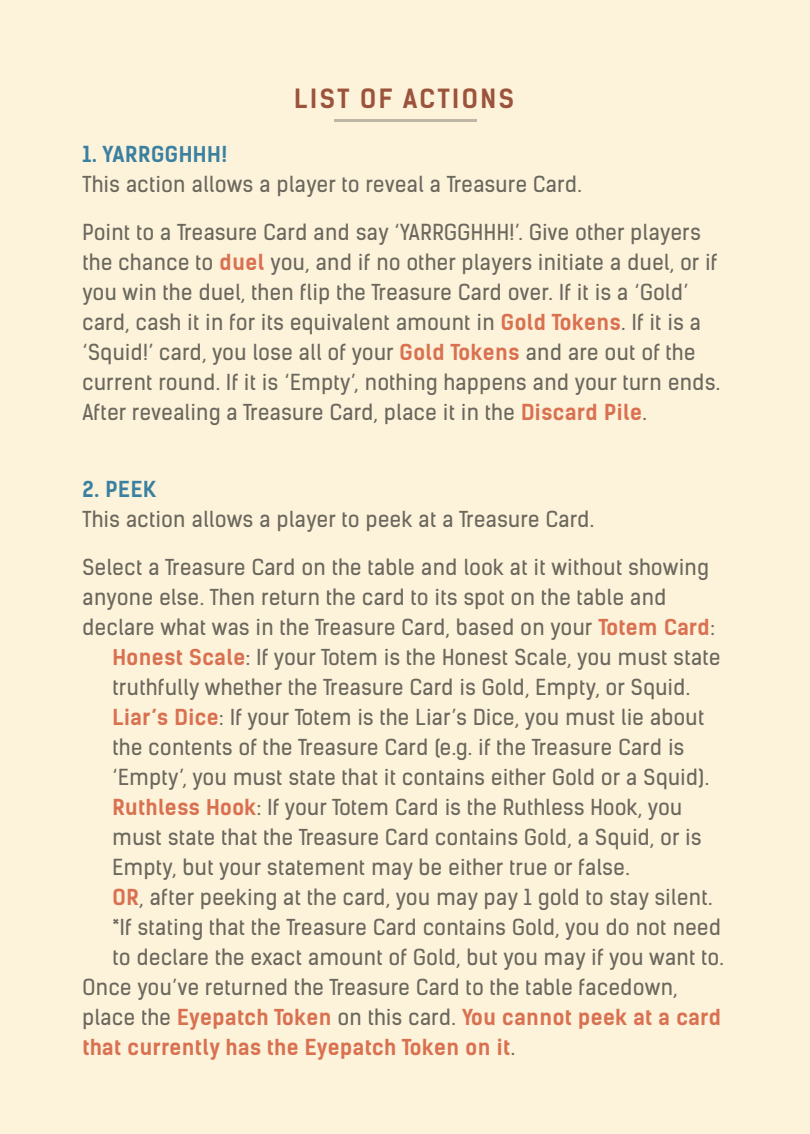
<style>
.page{position:relative;width:810px;height:1134px;background:#fdf2da}
.page>*{position:absolute;margin:0;border:0;box-sizing:border-box;transform-origin:0 0}
.t1{font:700 25.2px "Kelson Sans";letter-spacing:.1em;color:#9b533b}
.t2{font:21px/30px "Kelson Sans";letter-spacing:.025em;color:#6a675d}
.t3{font:700 21px "Kelson Sans";letter-spacing:.025em;color:#3b80a0}
.s1{font-weight:700;color:#d97151}
</style>
<div class="page">
<hr style="left:334px;top:119px;width:142px;height:3px;background:#beb7a6">
<p class="t1" style="left:294px;top:83px;width:221px">LIST OF ACTIONS</p>
<p class="t3" style="left:82px;top:141px;width:146px">1. YARRGGHHH!</p>
<p class="t2" style="left:82px;top:169px;width:501px">This action allows a player to reveal a Treasure Card.</p>
<p class="t2" style="left:82px;top:217px;width:639px">Point to a Treasure Card and say ‘YARRGGHHH!’. Give other players the chance to <span class="s1">duel</span> you, and if no other players initiate a duel, or if you win the duel, then flip the Treasure Card over. If it is a ‘Gold’ card, cash it in for its equivalent amount in <span class="s1">Gold Tokens</span>. If it is a ‘Squid!’ card, you lose all of your <span class="s1">Gold Tokens</span> and are out of the current round. If it is ‘Empty’, nothing happens and your turn ends.<br>After revealing a Treasure Card, place it in the <span class="s1">Discard Pile</span>.</p>
<p class="t3" style="left:82px;top:476px;width:75px">2. PEEK</p>
<p class="t2" style="left:82px;top:504px;width:513px">This action allows a player to peek at a Treasure Card.</p>
<p class="t2" style="left:82px;top:552px;width:634px">Select a Treasure Card on the table and look at it without showing anyone else. Then return the card to its spot on the table and declare what was in the Treasure Card, based on your <span class="s1">Totem Card</span>:</p>
<p class="t2" style="left:112px;top:643px;width:613px"><span class="s1">Honest Scale</span>: If your Totem is the Honest Scale, you must state truthfully whether the Treasure Card is Gold, Empty, or Squid.<br><span class="s1">Liar’s Dice</span>: If your Totem is the Liar’s Dice, you must lie about the contents of the Treasure Card (e.g. if the Treasure Card is ‘Empty’, you must state that it contains either Gold or a Squid).<br><span class="s1">Ruthless Hook</span>: If your Totem Card is the Ruthless Hook, you must state that the Treasure Card contains Gold, a Squid, or is Empty, but your statement may be either true or false.<br><span class="s1">OR</span>, after peeking at the card, you may pay 1 gold to stay silent. *If stating that the Treasure Card contains Gold, you do not need to declare the exact amount of Gold, but you may if you want to.</p>
<p class="t2" style="left:82px;top:972px;width:640px">Once you’ve returned the Treasure Card to the table facedown, place the <span class="s1">Eyepatch Token</span> on this card. <span class="s1">You cannot peek at a card that currently has the Eyepatch Token on it</span>.</p>
</div>
